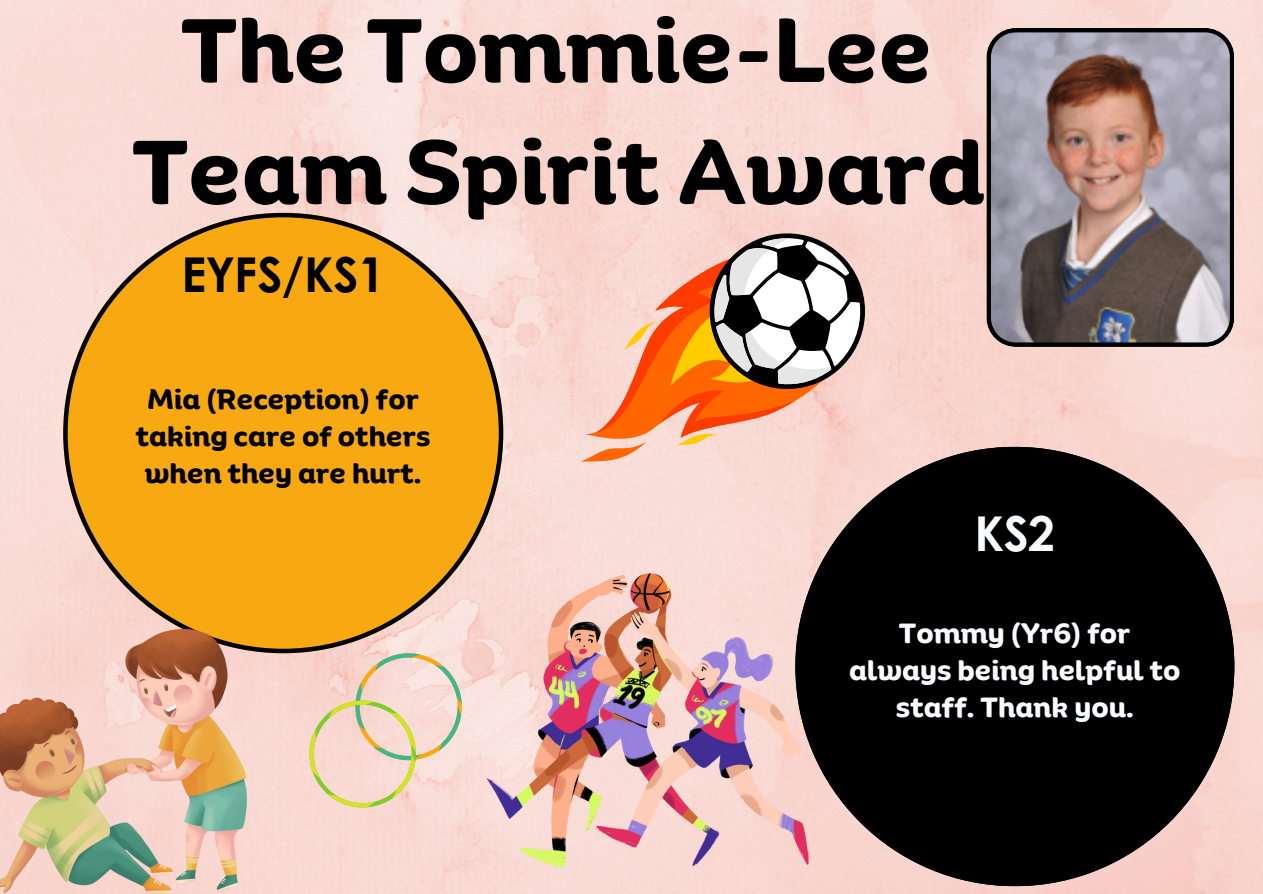
<style>
.page{position:relative;width:1263px;height:894px;background:#fff}
.page>*{position:absolute;margin:0;border:0;box-sizing:border-box;transform-origin:0 0}
.t1{font:700 87px/121.5px "Binate Display";color:#000;text-align:center}
.t2{font:700 48px "Century Gothic";color:#000}
.t3{font:700 48px "Century Gothic";color:#fafdff}
.t4{font:700 27px/37.2px "Binate Display";color:#000;text-align:center}
.t5{font:700 27px/37.2px "Binate Display";color:#fafdff;text-align:center}
</style>
<div class="page">
<img style="left:0;top:0;width:1263px;height:893px">
<svg style="left:309px;top:653px;width:153px;height:154px;background:#edd7c1"></svg>
<img style="left:487px;top:573px;width:308px;height:293px">
<svg style="left:63px;top:213px;width:440px;height:440px;background:#f0ad37"></svg>
<svg style="left:795px;top:446px;width:439px;height:439px;background:#332b2a"></svg>
<img style="left:0;top:629px;width:247px;height:264px">
<img style="left:986px;top:28px;width:248px;height:318px">
<svg style="left:581px;top:232px;width:285px;height:229px;background:#dcaa8f"></svg>
<p class="t1" style="left:132px;top:-22px;width:854px">The Tommie-Lee<br>Team Spirit Award</p>
<h2 class="t2" style="left:182px;top:238px;width:205px">EYFS/KS1</h2>
<h1 class="t4" style="left:136px;top:377px;width:296px">Mia (Reception) for taking care of others when they are hurt.</h1>
<p class="t3" style="left:974px;top:497px;width:82px">KS2</p>
<p class="t5" style="left:849px;top:610px;width:333px">Tommy (Yr6) for always being helpful to staff. Thank you.</p>
</div>
